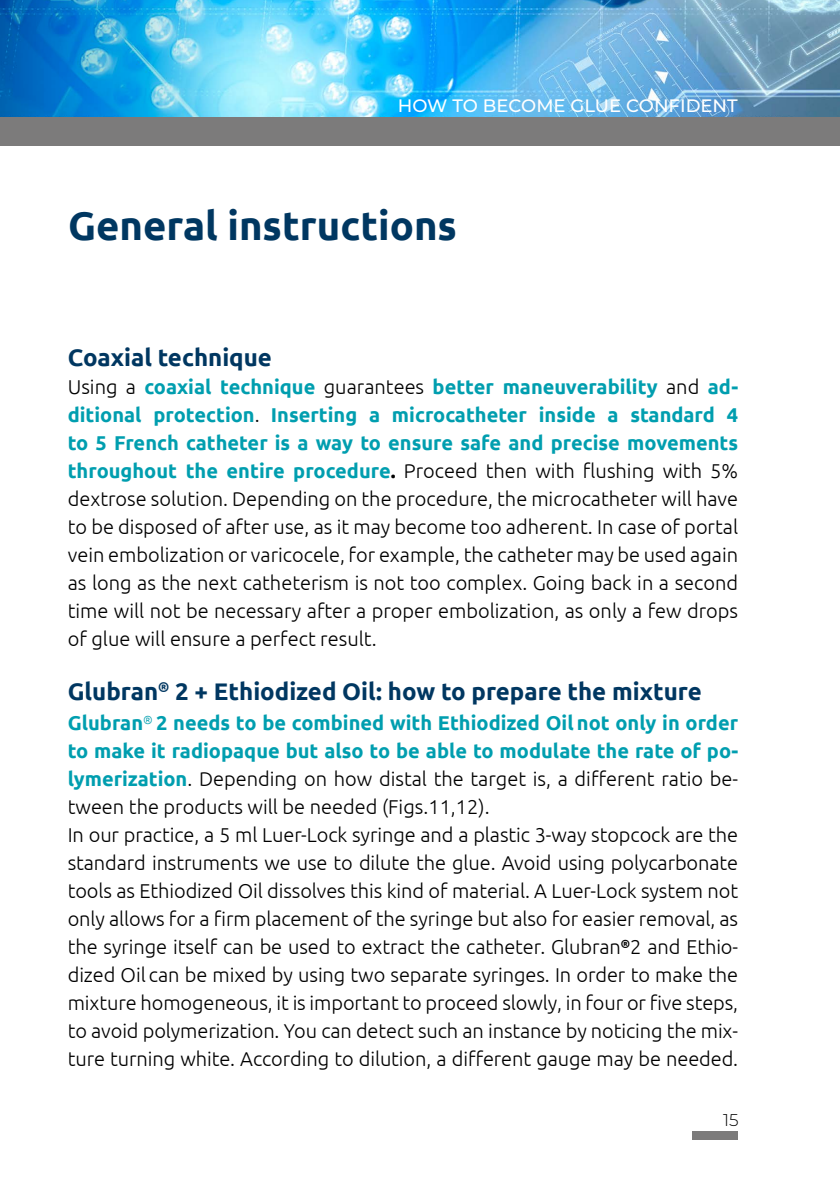
<style>
.page{position:relative;width:840px;height:1191px;background:#fff}
.page>*{position:absolute;margin:0;border:0;box-sizing:border-box;transform-origin:0 0}
.t1{font:700 40px "Ubuntu";color:#003761}
.t2{font:700 24px "Ubuntu";color:#003761}
.t3{font:300 20px/28px "Ubuntu";letter-spacing:-.005em;color:#000;text-align:justify}
.t4{font:500 18px "Montserrat";color:#fff}
.t5{font:300 17px "Montserrat";color:#000}
.s1{font-weight:700;color:#009eaf}
.s2{font-weight:700}
</style>
<div class="page">
<div style="left:0;top:117px;width:839px;height:28px;background:#7c7b7b"></div>
<img style="left:278px;top:0;width:561px;height:117px">
<svg style="left:0;top:0;width:278px;height:117px"></svg>
<div style="left:692px;top:1131px;width:45px;height:9px;background:#7c7b7b"></div>
<p class="t4" style="left:398px;top:93px;width:341px">HOW TO BECOME GLUE CONFIDENT</p>
<h1 class="t1" style="left:68px;top:202px;width:390px">General instructions</h1>
<p class="t2" style="left:68px;top:343px;width:205px">Coaxial technique</p>
<p class="t3" style="left:68px;top:372px;width:671px">Using a <span class="s1">coaxial technique</span> guarantees <span class="s1">better maneuverability</span> and <span class="s1">ad&shy;ditional protection</span>. <span class="s1">Inserting a microcatheter inside a standard 4 to 5 French catheter is a way to ensure safe and precise movements throughout the entire procedure</span><span class="s2">.</span> Proceed then with flushing with 5% dextrose solution. Depending on the procedure, the microcatheter will have to be disposed of after use, as it may become too adherent. In case of portal vein embolization or varicocele, for example, the catheter may be used again as long as the next catheterism is not too complex. Going back in a second time will not be necessary after a proper embolization, as only a few drops of glue will ensure a perfect result.</p>
<p class="t2" style="left:68px;top:677px;width:635px">Glubran<sup>®</sup> 2 + Ethiodized Oil: how to prepare the mixture</p>
<p class="t3" style="left:68px;top:708px;width:671px;text-align:left"><span class="s1">Glubran</span><sup>®</sup> <span class="s1">2 needs to be combined with Ethiodized Oil not only in order to make it radiopaque but also to be able to modulate the rate of po&shy;lymerization</span>. Depending on how distal the target is, a different ratio be&shy;tween the products will be needed (Figs.11,12).<br>In our practice, a 5 ml Luer-Lock syringe and a plastic 3-way stopcock are the standard instruments we use to dilute the glue. Avoid using polycarbonate tools as Ethiodized Oil dissolves this kind of material. A Luer-Lock system not only allows for a firm placement of the syringe but also for easier removal, as the syringe itself can be used to extract the catheter. Glubran<sup>®</sup>2 and Ethio&shy;dized Oil can be mixed by using two separate syringes. In order to make the mixture homogeneous, it is important to proceed slowly, in four or five steps, to avoid polymerization. You can detect such an instance by noticing the mix&shy;ture turning white. According to dilution, a different gauge may be needed.</p>
<p class="t5" style="left:722px;top:1108px;width:17px">15</p>
</div>
